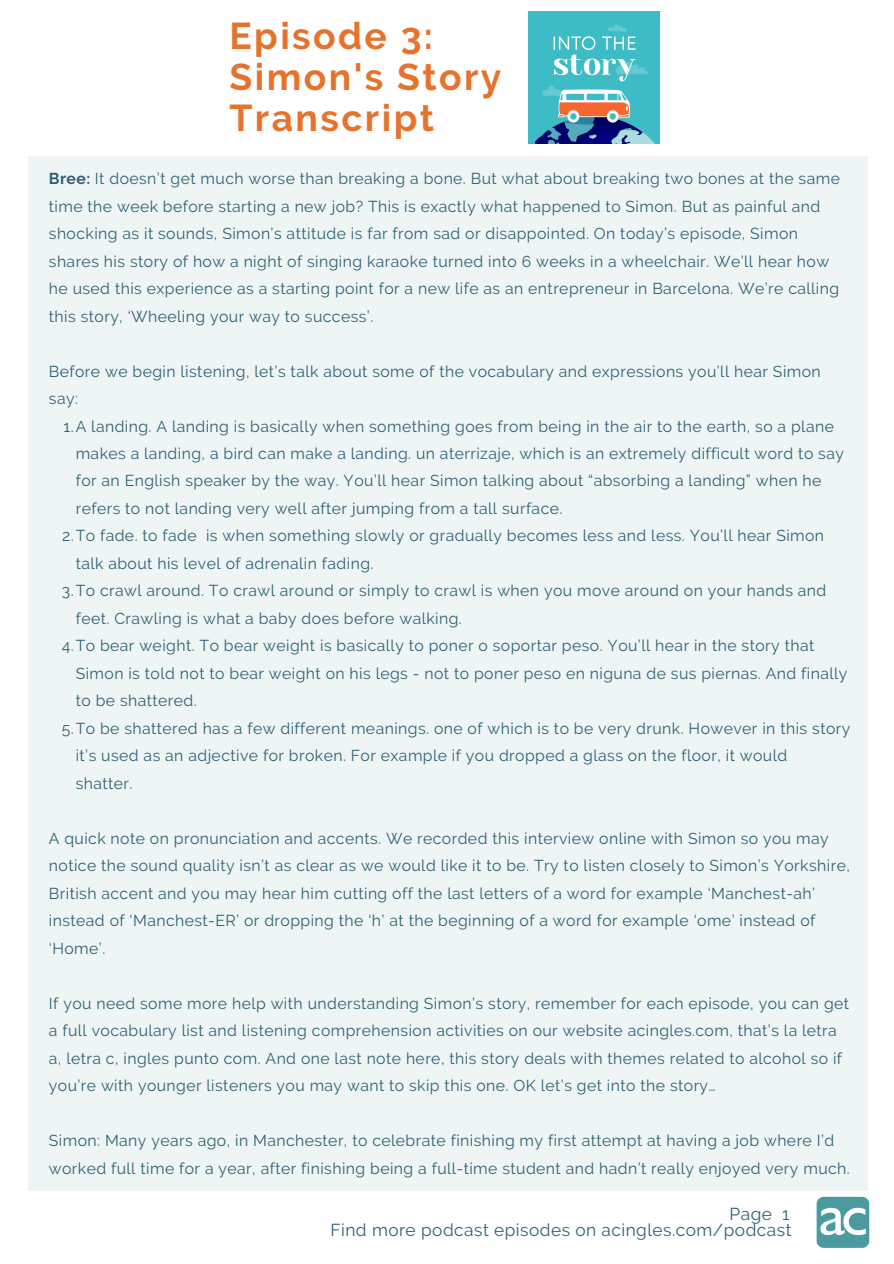
<style>
.page{position:relative;width:894px;height:1264px;background:#fff}
.page>*{position:absolute;margin:0;border:0;box-sizing:border-box;transform-origin:0 0}
.t1{font:700 37.2px/41.2px "Raleway";letter-spacing:.065em;color:#e6732c}
.t2{font:17.25px/16.4px "Raleway";letter-spacing:.03em;color:#2e6173;text-align:right}
.t3{font:15.75px/27.5px "Raleway";letter-spacing:.03em;color:#2e6173}
.s1{font-weight:700}
</style>
<div class="page">
<img style="left:761px;top:1190px;width:109px;height:58px">
<img style="left:528px;top:12px;width:131px;height:131px">
<div style="left:28px;top:156px;width:840px;height:1034px;background:#eff5f5"></div>
<h1 class="t1" style="left:229px;top:15px;width:273px">Episode 3:<br>Simon's Story<br>Transcript</h1>
<p class="t3" style="left:49px;top:165px;width:792px"><span class="s1">Bree:</span> It doesn’t get much worse than breaking a bone. But what about breaking two bones at the same time the week before starting a new job? This is exactly what happened to Simon. But as painful and shocking as it sounds, Simon’s attitude is far from sad or disappointed. On today’s episode, Simon shares his story of how a night of singing karaoke turned into 6 weeks in a wheelchair. We’ll hear how he used this experience as a starting point for a new life as an entrepreneur in Barcelona. We’re calling this story, ‘Wheeling your way to success’.</p>
<p class="t3" style="left:49px;top:357px;width:773px">Before we begin listening, let’s talk about some of the vocabulary and expressions you’ll hear Simon say:</p>
<p class="t3" style="left:63px;top:412px;width:771px">1.A landing. A landing is basically when something goes from being in the air to the earth, so a plane</p>
<p class="t3" style="left:76px;top:439px;width:769px">makes a landing, a bird can make a landing. un aterrizaje, which is an extremely difficult word to say</p>
<p class="t3" style="left:76px;top:467px;width:747px">for an English speaker by the way. You’ll hear Simon talking about “absorbing a landing” when he</p>
<p class="t3" style="left:76px;top:494px;width:488px">refers to not landing very well after jumping from a tall surface.</p>
<p class="t3" style="left:62px;top:522px;width:763px">2.To fade. to fade is when something slowly or gradually becomes less and less. You’ll hear Simon</p>
<p class="t3" style="left:76px;top:549px;width:299px">talk about his level of adrenalin fading.</p>
<p class="t3" style="left:62px;top:577px;width:765px">3.To crawl around. To crawl around or simply to crawl is when you move around on your hands and</p>
<p class="t3" style="left:76px;top:604px;width:387px">feet. Crawling is what a baby does before walking.</p>
<p class="t3" style="left:62px;top:632px;width:754px">4.To bear weight. To bear weight is basically to poner o soportar peso. You’ll hear in the story that</p>
<p class="t3" style="left:76px;top:659px;width:773px">Simon is told not to bear weight on his legs - not to poner peso en niguna de sus piernas. And finally</p>
<p class="t3" style="left:76px;top:687px;width:123px">to be shattered.</p>
<p class="t3" style="left:62px;top:714px;width:790px">5.To be shattered has a few different meanings. one of which is to be very drunk. However in this story</p>
<p class="t3" style="left:76px;top:742px;width:713px">it’s used as an adjective for broken. For example if you dropped a glass on the floor, it would</p>
<p class="t3" style="left:76px;top:769px;width:58px">shatter.</p>
<p class="t3" style="left:49px;top:824px;width:802px">A quick note on pronunciation and accents. We recorded this interview online with Simon so you may notice the sound quality isn’t as clear as we would like it to be. Try to listen closely to Simon’s Yorkshire, British accent and you may hear him cutting off the last letters of a word for example ‘Manchest-ah’ instead of ‘Manchest-ER’ or dropping the ‘h’ at the beginning of a word for example ‘ome’ instead of ‘Home’.</p>
<p class="t3" style="left:49px;top:989px;width:801px">If you need some more help with understanding Simon’s story, remember for each episode, you can get a full vocabulary list and listening comprehension activities on our website acingles.com, that’s la letra a, letra c, ingles punto com. And one last note here, this story deals with themes related to alcohol so if you’re with younger listeners you may want to skip this one. OK let’s get into the story…</p>
<p class="t3" style="left:49px;top:1126px;width:802px">Simon: Many years ago, in Manchester, to celebrate finishing my first attempt at having a job where I’d worked full time for a year, after finishing being a full-time student and hadn’t really enjoyed very much.</p>
<p class="t2" style="left:330px;top:1205px;width:462px">Page 1<br>Find more podcast episodes on acingles.com/podcast</p>
</div>
